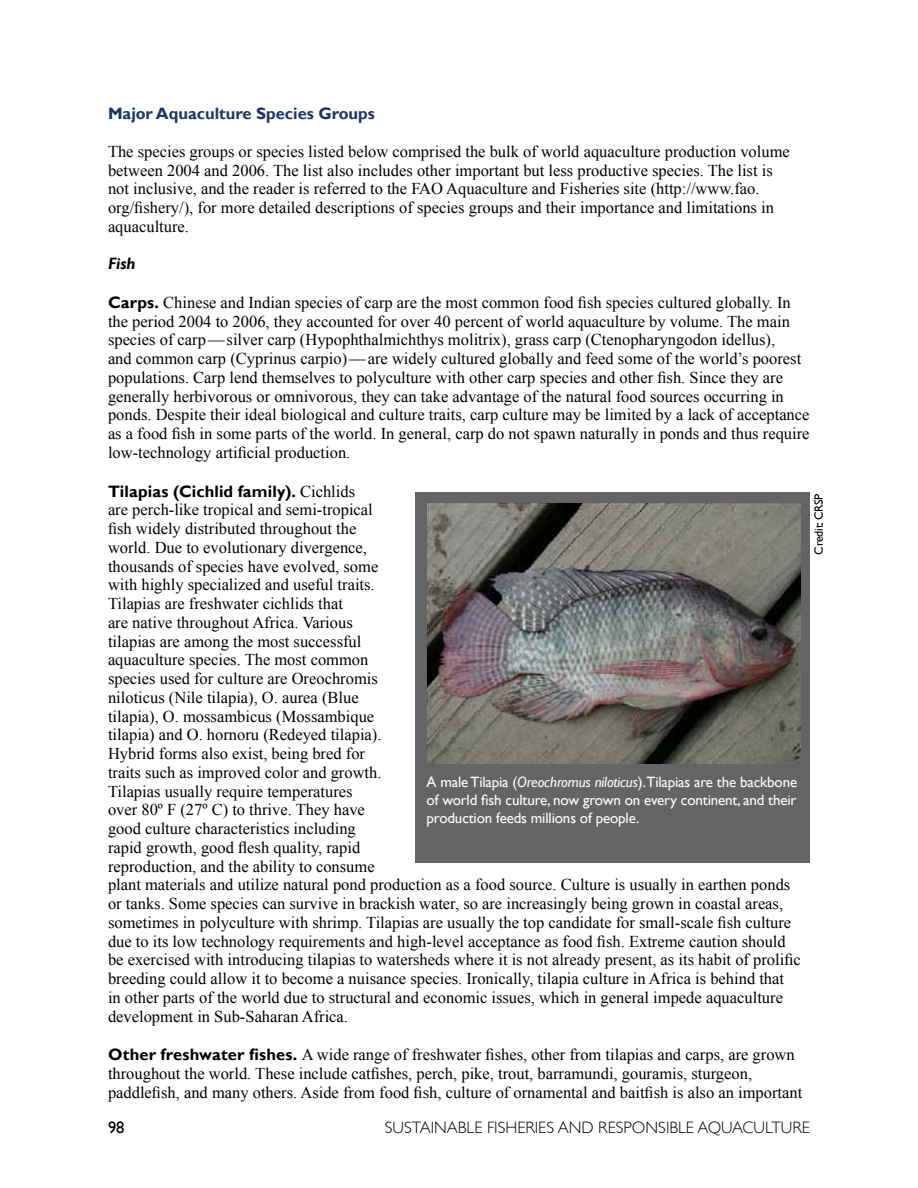
<style>
.page{position:relative;width:918px;height:1188px;background:#fff}
.page>*{position:absolute;margin:0;border:0;box-sizing:border-box;transform-origin:0 0}
.t1{font:16.5px/18.8px "Times New Roman";color:#000}
.t2{font:300 16.5px "Gill Sans";color:#000}
.Heading_3{font:700 16.5px "Gill Sans";color:#1c3664}
.Heading_4{font:italic 700 16.5px "Gill Sans";color:#000}
.t3{font:16.5px "Gill Sans";color:#000}
.t4{font:15px/18px "Gill Sans";letter-spacing:-.01em;color:#fff;text-align:justify}
.t5{font:12px "Gill Sans";letter-spacing:-.02em;color:#000}
.s1{font-family:"Gill Sans";font-weight:700}
.s2{font-style:italic}
</style>
<div class="page">
<div style="left:416px;top:492px;width:394px;height:371px;background:#636466"></div>
<img style="left:428px;top:503px;width:373px;height:261px">
<p class="Heading_3" style="left:108px;top:104px;width:268px">Major Aquaculture Species Groups</p>
<p class="t1" style="left:108px;top:142px;width:683px">The species groups or species listed below comprised the bulk of world aquaculture production volume between 2004 and 2006. The list also includes other important but less productive species. The list is not inclusive, and the reader is referred to the FAO Aquaculture and Fisheries site (http://www.fao. org/fishery/), for more detailed descriptions of species groups and their importance and limitations in aquaculture.</p>
<p class="Heading_4" style="left:108px;top:254px;width:29px">Fish</p>
<p class="t1" style="left:108px;top:293px;width:703px"><span class="s1">Carps.</span> Chinese and Indian species of carp are the most common food fish species cultured globally. In the period 2004 to 2006, they accounted for over 40 percent of world aquaculture by volume. The main species of carp—silver carp (Hypophthalmichthys molitrix), grass carp (Ctenopharyngodon idellus),<br>and common carp (Cyprinus carpio)—are widely cultured globally and feed some of the world’s poorest populations. Carp lend themselves to polyculture with other carp species and other fish. Since they are generally herbivorous or omnivorous, they can take advantage of the natural food sources occurring in ponds. Despite their ideal biological and culture traits, carp culture may be limited by a lack of acceptance as a food fish in some parts of the world. In general, carp do not spawn naturally in ponds and thus require low-technology artificial production.</p>
<p class="t1" style="left:108px;top:481px;width:694px"><span class="s1">Tilapias (Cichlid family).</span> Cichlids<br>are perch-like tropical and semi-tropical<br>fish widely distributed throughout the<br>world. Due to evolutionary divergence,<br>thousands of species have evolved, some<br>with highly specialized and useful traits.<br>Tilapias are freshwater cichlids that<br>are native throughout Africa. Various<br>tilapias are among the most successful<br>aquaculture species. The most common<br>species used for culture are Oreochromis<br>niloticus (Nile tilapia), O. aurea (Blue<br>tilapia), O. mossambicus (Mossambique<br>tilapia) and O. hornoru (Redeyed tilapia).<br>Hybrid forms also exist, being bred for<br>traits such as improved color and growth.<br>Tilapias usually require temperatures<br>over 80º F (27º C) to thrive. They have<br>good culture characteristics including<br>rapid growth, good flesh quality, rapid<br>reproduction, and the ability to consume<br>plant materials and utilize natural pond production as a food source. Culture is usually in earthen ponds or tanks. Some species can survive in brackish water, so are increasingly being grown in coastal areas, sometimes in polyculture with shrimp. Tilapias are usually the top candidate for small-scale fish culture due to its low technology requirements and high-level acceptance as food fish. Extreme caution should be exercised with introducing tilapias to watersheds where it is not already present, as its habit of prolific breeding could allow it to become a nuisance species. Ironically, tilapia culture in Africa is behind that in other parts of the world due to structural and economic issues, which in general impede aquaculture development in Sub-Saharan Africa.</p>
<p class="t1" style="left:108px;top:1045px;width:696px"><span class="s1">Other freshwater fishes.</span> A wide range of freshwater fishes, other from tilapias and carps, are grown throughout the world. These include catfishes, perch, pike, trout, barramundi, gouramis, sturgeon, paddlefish, and many others. Aside from food fish, culture of ornamental and baitfish is also an important</p>
<p class="t5" style="left:812px;top:555px;width:62px;rotate:-90deg">Credit: CRSP</p>
<p class="t4" style="left:427px;top:773px;width:372px">A male Tilapia (<span class="s2">Oreochromus niloticus</span>).Tilapias are the backbone of world fish culture, now grown on every continent, and their production feeds millions of people.</p>
<p class="t3" style="left:108px;top:1118px;width:18px">98</p>
<p class="t2" style="left:385px;top:1118px;width:427px">SUSTAINABLE FISHERIES AND RESPONSIBLE AQUACULTURE</p>
</div>
